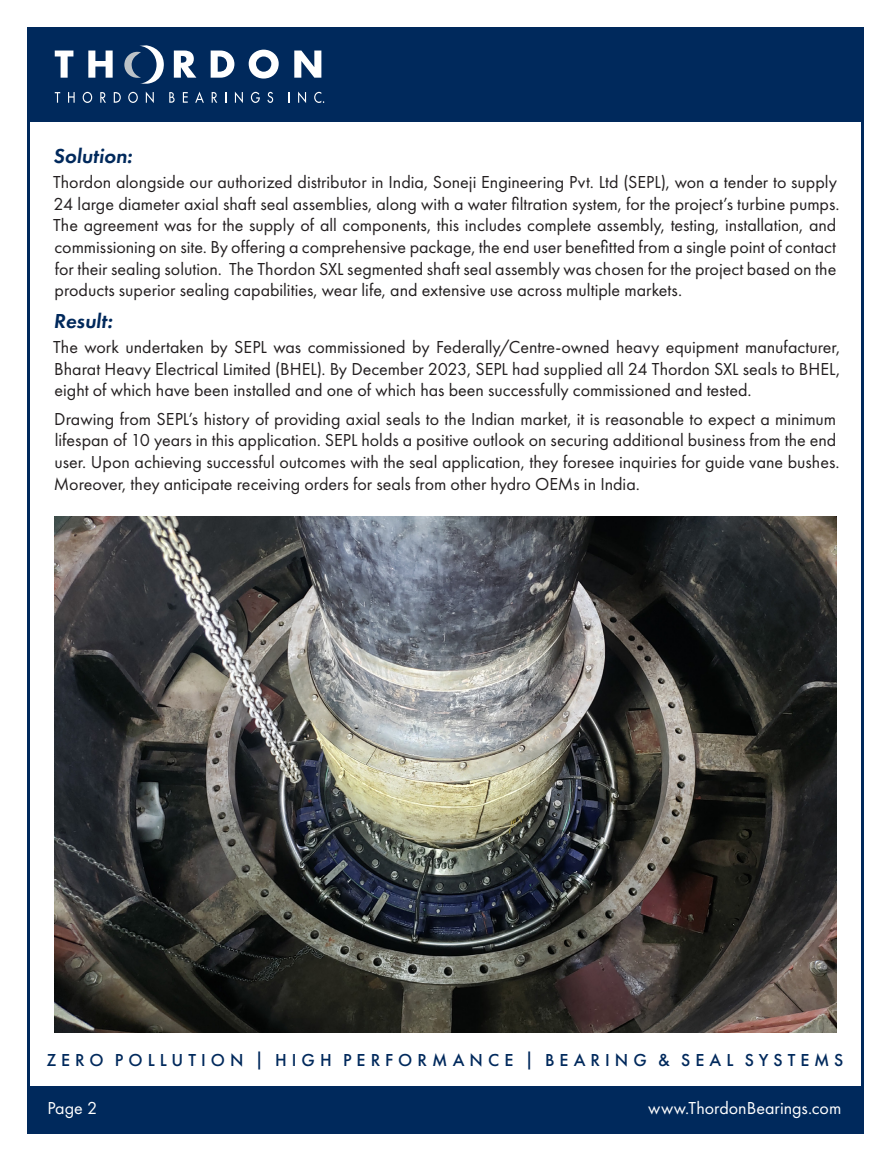
<style>
.page{position:relative;width:891px;height:1161px;background:#fff}
.page>*{position:absolute;margin:0;border:0;box-sizing:border-box;transform-origin:0 0}
.Titles{font:italic 600 21px "Futura PT";color:#00295c}
.t1{font:18px/21.6px "Futura PT";color:#231f20}
.t2{font:500 18px "Futura PT";letter-spacing:.28em;color:#00295c}
.t3{font:18px "Futura PT";color:#fff}
</style>
<div class="page">
<div style="left:29px;top:27px;width:833px;height:95px;background:#00295c"></div>
<div style="left:29px;top:1087px;width:833px;height:47px;background:#00295c"></div>
<svg style="left:55px;top:51px;width:18px;height:27px"></svg>
<svg style="left:88px;top:51px;width:25px;height:27px"></svg>
<svg style="left:174px;top:51px;width:22px;height:27px"></svg>
<svg style="left:211px;top:51px;width:23px;height:27px"></svg>
<svg style="left:249px;top:50px;width:30px;height:29px"></svg>
<svg style="left:294px;top:51px;width:27px;height:27px"></svg>
<svg style="left:55px;top:92px;width:5px;height:11px"></svg>
<svg style="left:68px;top:92px;width:7px;height:11px"></svg>
<svg style="left:83px;top:92px;width:9px;height:11px"></svg>
<svg style="left:100px;top:92px;width:6px;height:11px"></svg>
<svg style="left:114px;top:92px;width:7px;height:11px"></svg>
<svg style="left:128px;top:92px;width:10px;height:11px"></svg>
<svg style="left:146px;top:92px;width:8px;height:11px"></svg>
<svg style="left:169px;top:92px;width:6px;height:11px"></svg>
<svg style="left:183px;top:92px;width:5px;height:11px"></svg>
<svg style="left:195px;top:92px;width:9px;height:11px"></svg>
<svg style="left:212px;top:92px;width:5px;height:11px"></svg>
<svg style="left:235px;top:92px;width:8px;height:11px"></svg>
<svg style="left:251px;top:92px;width:9px;height:11px"></svg>
<svg style="left:267px;top:92px;width:6px;height:11px"></svg>
<svg style="left:288px;top:92px;width:2px;height:11px"></svg>
<svg style="left:298px;top:92px;width:8px;height:11px"></svg>
<svg style="left:314px;top:92px;width:10px;height:11px"></svg>
<svg style="left:124px;top:45px;width:40px;height:39px"></svg>
<img style="left:54px;top:517px;width:783px;height:516px">
<p class="Titles" style="left:53px;top:142px;width:81px">Solution:</p>
<p class="t1" style="left:53px;top:171px;width:788px">Thordon alongside our authorized distributor in India, Soneji Engineering Pvt. Ltd (SEPL), won a tender to supply 24 large diameter axial shaft seal assemblies, along with a water filtration system, for the project’s turbine pumps.<br>The agreement was for the supply of all components, this includes complete assembly, testing, installation, and commissioning on site. By offering a comprehensive package, the end user benefitted from a single point of contact for their sealing solution. The Thordon SXL segmented shaft seal assembly was chosen for the project based on the products superior sealing capabilities, wear life, and extensive use across multiple markets.</p>
<p class="Titles" style="left:54px;top:308px;width:60px">Result:</p>
<p class="t1" style="left:53px;top:336px;width:789px;text-align:justify">The work undertaken by SEPL was commissioned by Federally/Centre-owned heavy equipment manufacturer, Bharat Heavy Electrical Limited (BHEL). By December 2023, SEPL had supplied all 24 Thordon SXL seals to BHEL, eight of which have been installed and one of which has been successfully commissioned and tested.</p>
<p class="t1" style="left:54px;top:408px;width:787px">Drawing from SEPL’s history of providing axial seals to the Indian market, it is reasonable to expect a minimum lifespan of 10 years in this application. SEPL holds a positive outlook on securing additional business from the end user. Upon achieving successful outcomes with the seal application, they foresee inquiries for guide vane bushes.<br>Moreover, they anticipate receiving orders for seals from other hydro OEMs in India.</p>
<p class="t2" style="left:46px;top:1050px;width:799px">ZERO POLLUTION | HIGH PERFORMANCE | BEARING &amp; SEAL SYSTEMS</p>
<p class="t3" style="left:47px;top:1097px;width:51px">Page 2</p>
<p class="t3" style="left:648px;top:1097px;width:195px">www.ThordonBearings.com</p>
</div>
